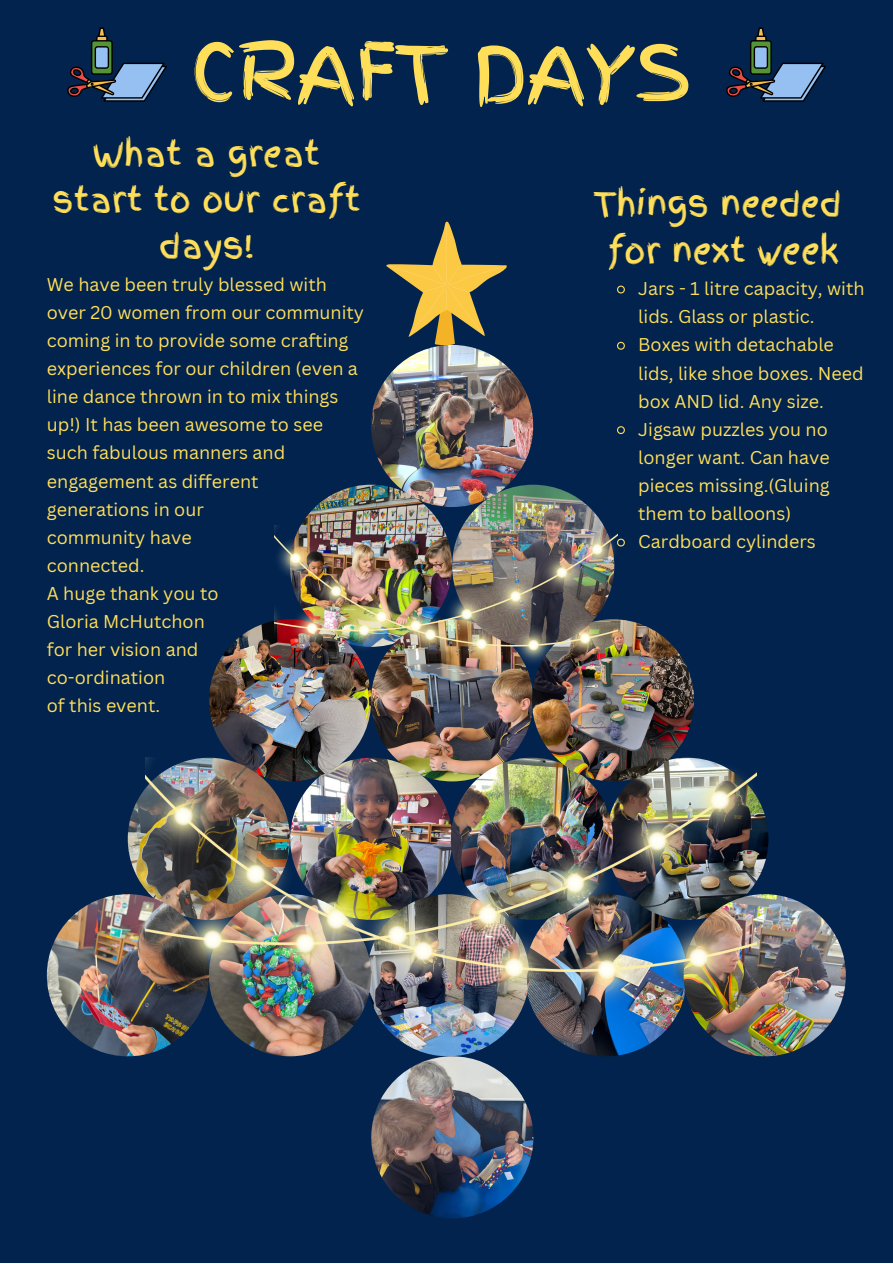
<style>
.page{position:relative;width:893px;height:1264px;background:#fff}
.page>*{position:absolute;margin:0;border:0;box-sizing:border-box;transform-origin:0 0}
.t1{font:76.35px "Finger Paint";color:#ffde59}
.t2{font:33px/46px "Finger Paint";color:#ffde59;text-align:center}
.t3{font:18px/28px "Canva Sans";color:#ffde59}
</style>
<div class="page">
<div style="left:0;top:0;width:892px;height:1262px;background:#02234d"></div>
<svg style="left:67px;top:28px;width:100px;height:74px"></svg>
<svg style="left:726px;top:28px;width:100px;height:74px"></svg>
<svg style="left:617px;top:285px;width:8px;height:9px"></svg>
<svg style="left:617px;top:341px;width:8px;height:9px"></svg>
<svg style="left:617px;top:426px;width:8px;height:8px"></svg>
<svg style="left:618px;top:538px;width:7px;height:9px"></svg>
<img style="left:371px;top:345px;width:162px;height:162px;border-radius:50%">
<img style="left:290px;top:484px;width:162px;height:163px;border-radius:50%">
<img style="left:371px;top:619px;width:162px;height:162px;border-radius:50%">
<img style="left:525px;top:894px;width:162px;height:162px;border-radius:50%">
<img style="left:367px;top:894px;width:162px;height:162px;border-radius:50%">
<img style="left:606px;top:757px;width:162px;height:162px;border-radius:50%">
<img style="left:532px;top:619px;width:162px;height:162px;border-radius:50%">
<img style="left:452px;top:484px;width:162px;height:163px;border-radius:50%">
<img style="left:209px;top:619px;width:162px;height:162px;border-radius:50%">
<img style="left:128px;top:757px;width:162px;height:162px;border-radius:50%">
<img style="left:209px;top:894px;width:162px;height:162px;border-radius:50%">
<img style="left:683px;top:894px;width:162px;height:162px;border-radius:50%">
<img style="left:47px;top:894px;width:162px;height:162px;border-radius:50%">
<img style="left:371px;top:1056px;width:162px;height:162px;border-radius:50%">
<img style="left:145px;top:757px;width:611px;height:252px">
<img style="left:275px;top:525px;width:343px;height:142px">
<svg style="left:386px;top:222px;width:120px;height:123px"></svg>
<p class="t1" style="left:191px;top:17px;width:500px">CRAFT DAYS</p>
<p class="t2" style="left:52px;top:131px;width:309px">What a great start to our craft days!</p>
<p class="t3" style="left:47px;top:270px;width:319px">We have been truly blessed with over 20 women from our community coming in to provide some crafting experiences for our children (even a line dance thrown in to mix things up!) It has been awesome to see such fabulous manners and engagement as different</p>
<p class="t3" style="left:47px;top:494px;width:158px">generations in our</p>
<p class="t3" style="left:47px;top:522px;width:146px">community have</p>
<p class="t3" style="left:47px;top:551px;width:99px">connected.</p>
<p class="t3" style="left:47px;top:579px;width:173px">A huge thank you to</p>
<p class="t3" style="left:47px;top:607px;width:159px">Gloria McHutchon</p>
<p class="t3" style="left:47px;top:635px;width:153px">for her vision and</p>
<p class="t3" style="left:47px;top:663px;width:120px">co-ordination</p>
<p class="t3" style="left:47px;top:691px;width:115px">of this event.</p>
<p class="t2" style="left:594px;top:181px;width:249px">Things needed</p>
<p class="t2" style="left:607px;top:228px;width:233px">for next week</p>
<p class="t3" style="left:638px;top:274px;width:228px">Jars - 1 litre capacity, with lids. Glass or plastic.</p>
<p class="t3" style="left:638px;top:330px;width:227px">Boxes with detachable lids, like shoe boxes. Need box AND lid. Any size.</p>
<p class="t3" style="left:638px;top:415px;width:193px;text-align:justify">Jigsaw puzzles you no longer want. Can have pieces missing.(Gluing them to balloons)</p>
<p class="t3" style="left:638px;top:527px;width:179px">Cardboard cylinders</p>
</div>
